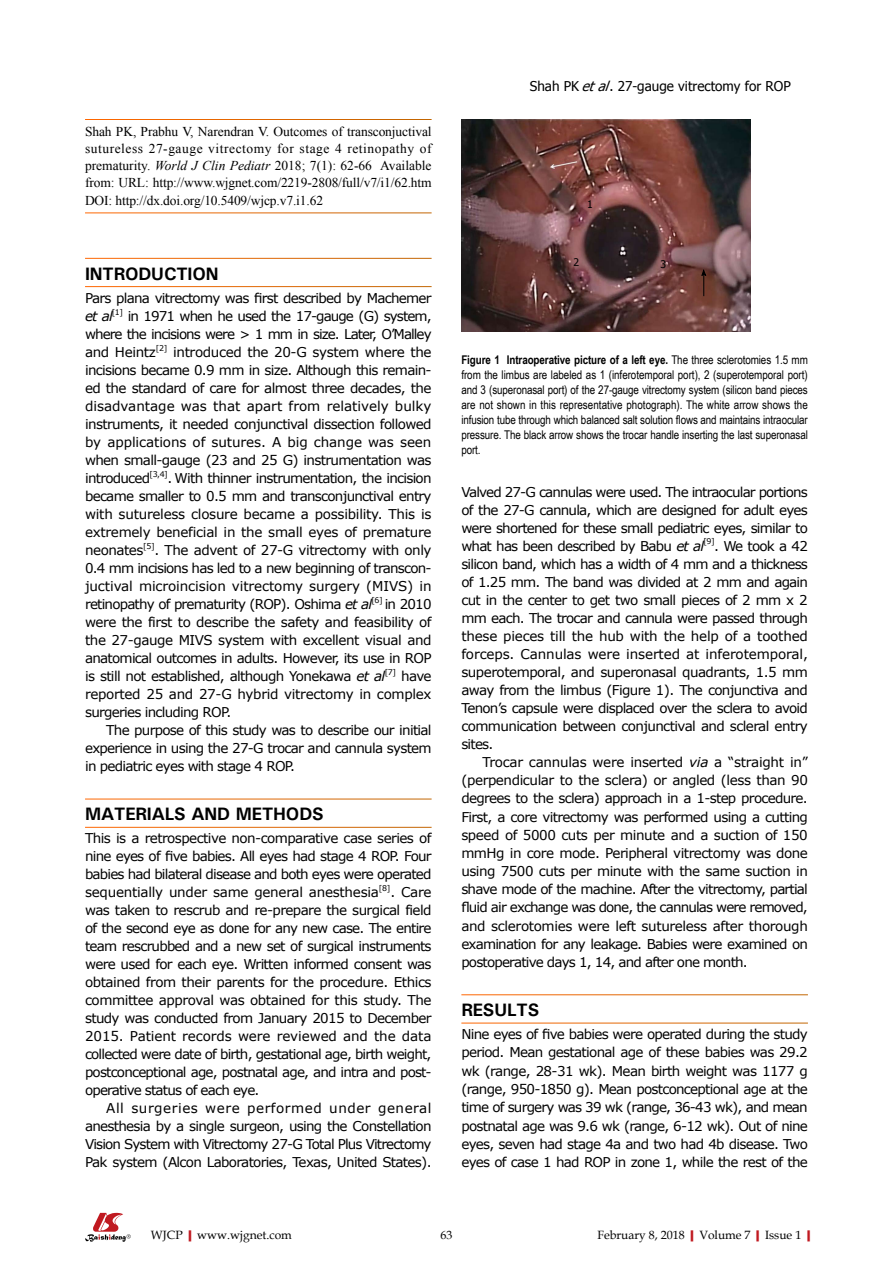
<style>
.page{position:relative;width:893px;height:1263px;background:#fff}
.page>*{position:absolute;margin:0;border:0;box-sizing:border-box;transform-origin:0 0}
.t1{font:700 18px "Univers";letter-spacing:-.01em;color:#000}
.t2{font:13.5px/18px "Verdana";letter-spacing:-.05em;color:#000;text-align:justify}
.t3{font:13.5px/17.2px "Times New Roman";letter-spacing:-.01em;color:#000;text-align:justify}
.t4{font:13.5px "Tahoma";color:#000}
.t5{font:italic 13.5px "Verdana";color:#000}
.t6{font:12px/15px "Arial Narrow";letter-spacing:-.01em;color:#000;text-align:justify}
.t7{font:12px "Book Antiqua";color:#000}
.t8{font:10.5px "Tahoma";color:#000}
.t9{font:7.8px "Verdana";color:#000}
.s1{font-style:italic}
.s2{font-weight:700}
.s3{font-weight:700;color:#c01920}
</style>
<div class="page">
<img style="left:461px;top:119px;width:289px;height:213px">
<svg style="left:85px;top:1213px;width:46px;height:29px"></svg>
<svg style="left:701px;top:270px;width:5px;height:26px"></svg>
<p class="t3" style="left:85px;top:122px;width:348px">Shah PK, Prabhu V, Narendran V. Outcomes of transconjuctival sutureless 27-gauge vitrectomy for stage 4 retinopathy of prematurity. <span class="s1">World J Clin Pediatr</span> 2018; 7(1): 62-66 Available from: URL: http://www.wjgnet.com/2219-2808/full/v7/i1/62.htm DOI: http://dx.doi.org/10.5409/wjcp.v7.i1.62</p>
<h1 class="t1" style="left:85px;top:262px;width:135px">INTRODUCTION</h1>
<p class="t2" style="left:85px;top:289px;width:348px">Pars plana vitrectomy was first described by Machemer</p>
<p class="t5" style="left:85px;top:307px;width:29px">et al</p>
<p class="t9" style="left:112px;top:306px;width:13px">[1]</p>
<p class="t2" style="left:85px;top:307px;width:348px;text-indent:43px">in 1971 when he used the 17-gauge (G) system, where the incisions were &gt; 1 mm in size. Later, O’Malley and Heintz</p>
<p class="t9" style="left:156px;top:342px;width:13px">[2]</p>
<p class="t2" style="left:85px;top:343px;width:348px;text-align:left;text-indent:88px">introduced the 20-G system where the incisions became 0.9 mm in size. Although this remain&shy;ed the standard of care for almost three decades, the disadvantage was that apart from relatively bulky instruments, it needed conjunctival dissection followed by applications of sutures. A big change was seen when small-gauge (23 and 25 G) instrumentation was introduced</p>
<p class="t9" style="left:150px;top:468px;width:20px">[3,4]</p>
<p class="t2" style="left:85px;top:469px;width:348px;text-indent:82px">. With thinner instrumentation, the incision became smaller to 0.5 mm and transconjunctival entry with sutureless closure became a possibility. This is extremely beneficial in the small eyes of premature neonates</p>
<p class="t9" style="left:143px;top:540px;width:13px">[5]</p>
<p class="t2" style="left:85px;top:541px;width:348px;text-align:left;text-indent:69px">. The advent of 27-G vitrectomy with only 0.4 mm incisions has led to a new beginning of transcon&shy;juctival microincision vitrectomy surgery (MIVS) in retinopathy of prematurity (ROP). Oshima <span class="s1">et al</span></p>
<p class="t9" style="left:371px;top:594px;width:13px">[6]</p>
<p class="t2" style="left:85px;top:595px;width:348px;text-indent:300px">in 2010 were the first to describe the safety and feasibility of the 27-gauge MIVS system with excellent visual and anatomical outcomes in adults. However, its use in ROP is still not established, although Yonekawa <span class="s1">et al</span></p>
<p class="t9" style="left:385px;top:666px;width:13px">[7]</p>
<p class="t2" style="left:85px;top:667px;width:348px;text-indent:316px">have reported 25 and 27-G hybrid vitrectomy in complex surgeries including ROP.</p>
<p class="t2" style="left:85px;top:721px;width:348px;text-indent:21px">The purpose of this study was to describe our initial experience in using the 27-G trocar and cannula system in pediatric eyes with stage 4 ROP.</p>
<h1 class="t1" style="left:85px;top:802px;width:240px">MATERIALS AND METHODS</h1>
<p class="t2" style="left:85px;top:829px;width:348px">This is a retrospective non-comparative case series of nine eyes of five babies. All eyes had stage 4 ROP. Four babies had bilateral disease and both eyes were operated sequentially under same general anesthesia</p>
<p class="t9" style="left:379px;top:882px;width:13px">[8]</p>
<p class="t2" style="left:85px;top:883px;width:348px;text-indent:305px">. Care was taken to rescrub and re-prepare the surgical field of the second eye as done for any new case. The entire team rescrubbed and a new set of surgical instruments were used for each eye. Written informed consent was obtained from their parents for the procedure. Ethics committee approval was obtained for this study. The study was conducted from January 2015 to December 2015. Patient records were reviewed and the data collected were date of birth, gestational age, birth weight, postconceptional age, postnatal age, and intra and post&shy;operative status of each eye.</p>
<p class="t2" style="left:85px;top:1099px;width:348px;text-indent:21px">All surgeries were performed under general anesthesia by a single surgeon, using the Constellation Vision System with Vitrectomy 27-G Total Plus Vitrectomy Pak system (Alcon Laboratories, Texas, United States).</p>
<p class="t4" style="left:530px;top:77px;width:263px">Shah PK <span class="s1">etal</span>. 27-gauge vitrectomy for ROP</p>
<p class="t8" style="left:587px;top:197px;width:7px">1</p>
<p class="t8" style="left:574px;top:255px;width:7px">2</p>
<p class="t8" style="left:660px;top:257px;width:7px">3</p>
<p class="t6" style="left:461px;top:352px;width:348px"><span class="s2">Figure 1 Intraoperative picture of a left eye.</span> The three sclerotomies 1.5 mm from the limbus are labeled as 1 (inferotemporal port), 2 (superotemporal port) and 3 (superonasal port) of the 27-gauge vitrectomy system (silicon band pieces are not shown in this representative photograph). The white arrow shows the infusion tube through which balanced salt solution flows and maintains intraocular pressure. The black arrow shows the trocar handle inserting the last superonasal port.</p>
<p class="t2" style="left:461px;top:483px;width:348px">Valved 27-G cannulas were used. The intraocular portions of the 27-G cannula, which are designed for adult eyes were shortened for these small pediatric eyes, similar to what has been described by Babu <span class="s1">et al</span></p>
<p class="t9" style="left:703px;top:536px;width:13px">[9]</p>
<p class="t2" style="left:461px;top:537px;width:348px;text-indent:253px">. We took a 42 silicon band, which has a width of 4 mm and a thickness of 1.25 mm. The band was divided at 2 mm and again cut in the center to get two small pieces of 2 mm x 2 mm each. The trocar and cannula were passed through these pieces till the hub with the help of a toothed forceps. Cannulas were inserted at inferotemporal, superotemporal, and superonasal quadrants, 1.5 mm away from the limbus (Figure 1). The conjunctiva and Tenon’s capsule were displaced over the sclera to avoid communication between conjunctival and scleral entry sites.</p>
<p class="t2" style="left:461px;top:753px;width:348px;text-indent:21px">Trocar cannulas were inserted <span class="s1">via</span> a “straight in” (perpendicular to the sclera) or angled (less than 90 degrees to the sclera) approach in a 1-step procedure.<br>First, a core vitrectomy was performed using a cutting speed of 5000 cuts per minute and a suction of 150 mmHg in core mode. Peripheral vitrectomy was done using 7500 cuts per minute with the same suction in shave mode of the machine. After the vitrectomy, partial fluid air exchange was done, the cannulas were removed, and sclerotomies were left sutureless after thorough examination for any leakage. Babies were examined on postoperative days 1, 14, and after one month.</p>
<h1 class="t1" style="left:461px;top:998px;width:79px">RESULTS</h1>
<p class="t2" style="left:461px;top:1025px;width:348px">Nine eyes of five babies were operated during the study period. Mean gestational age of these babies was 29.2 wk (range, 28-31 wk). Mean birth weight was 1177 g (range, 950-1850 g). Mean postconceptional age at the time of surgery was 39 wk (range, 36-43 wk), and mean postnatal age was 9.6 wk (range, 6-12 wk). Out of nine eyes, seven had stage 4a and two had 4b disease. Two eyes of case 1 had ROP in zone 1, while the rest of the</p>
<p class="t7" style="left:151px;top:1226px;width:142px">WJCP<span class="s3">|</span>www.wjgnet.com</p>
<p class="t7" style="left:440px;top:1226px;width:13px">63</p>
<p class="t7" style="left:597px;top:1226px;width:220px">February 8, 2018<span class="s3">|</span>Volume 7<span class="s3">|</span>Issue 1<span class="s3">|</span></p>
</div>
